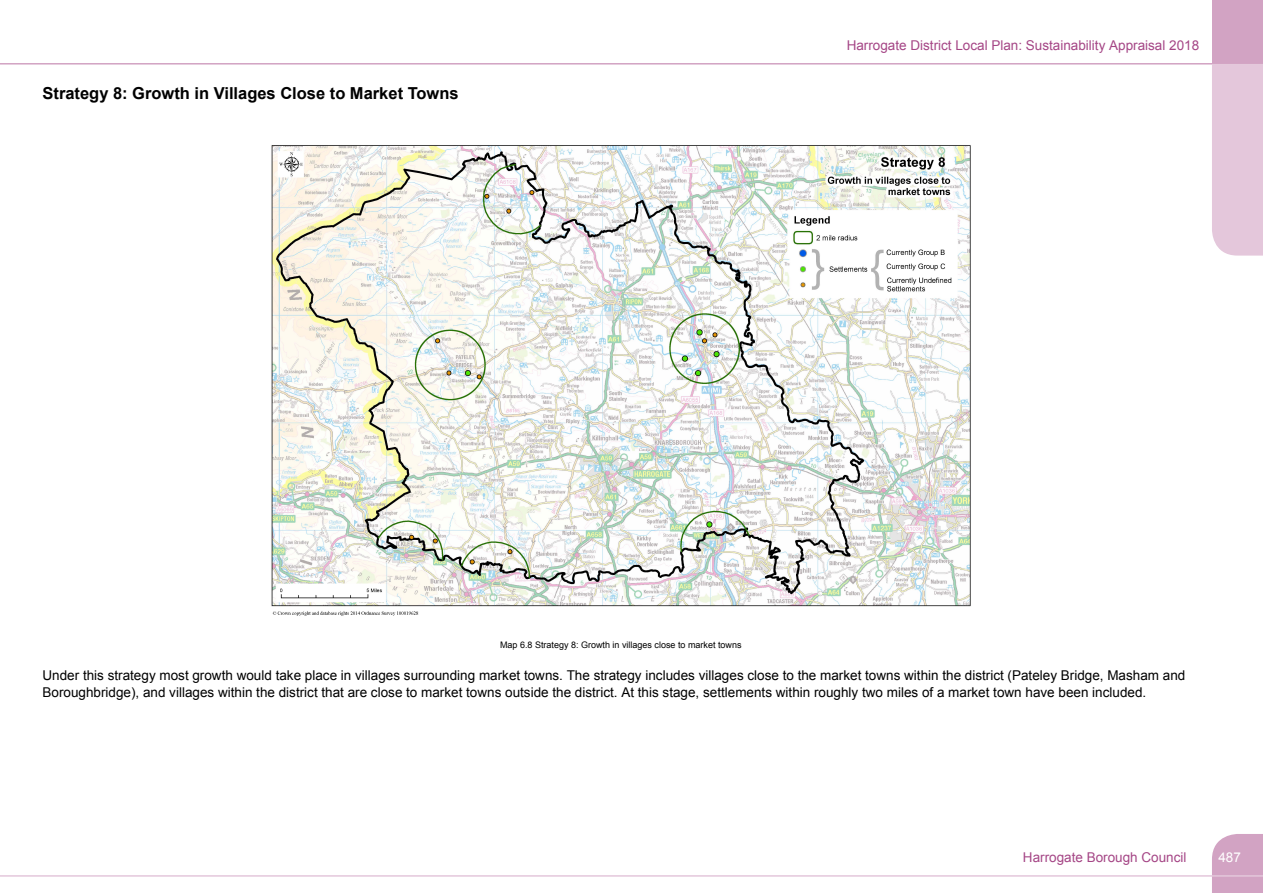
<style>
.page{position:relative;width:1263px;height:893px;background:#fff}
.page>*{position:absolute;margin:0;border:0;box-sizing:border-box;transform-origin:0 0}
.t1{font:700 16.5px "Arial";color:#000}
.t2{font:13.5px/16.2px "Arial";color:#000}
.t3{font:13.5px "Arial";color:#a54686}
.t4{font:13.5px "Arial";color:#fff}
.t5{font:9px "Arial";color:#000}
</style>
<div class="page">
<img style="left:271px;top:256px;width:700px;height:360px">
<svg style="left:0;top:834px;width:1263px;height:59px"></svg>
<div style="left:1212px;top:0;width:51px;height:63px;background:#d2a3c3"></div>
<svg style="left:0;top:63px;width:1263px;height:193px"></svg>
<p class="t1" style="left:43px;top:87px;width:418px">Strategy 8: Growth in Villages Close to Market Towns</p>
<p class="t3" style="left:847px;top:40px;width:354px">Harrogate District Local Plan: Sustainability Appraisal 2018</p>
<p class="t5" style="left:500px;top:641px;width:243px">Map 6.8 Strategy 8: Growth in villages close to market towns</p>
<p class="t2" style="left:43px;top:669px;width:1144px">Under this strategy most growth would take place in villages surrounding market towns. The strategy includes villages close to the market towns within the district (Pateley Bridge, Masham and<br>Boroughbridge), and villages within the district that are close to market towns outside the district. At this stage, settlements within roughly two miles of a market town have been included.</p>
<p class="t3" style="left:1023px;top:852px;width:165px">Harrogate Borough Council</p>
<p class="t4" style="left:1218px;top:852px;width:24px">487</p>
</div>
